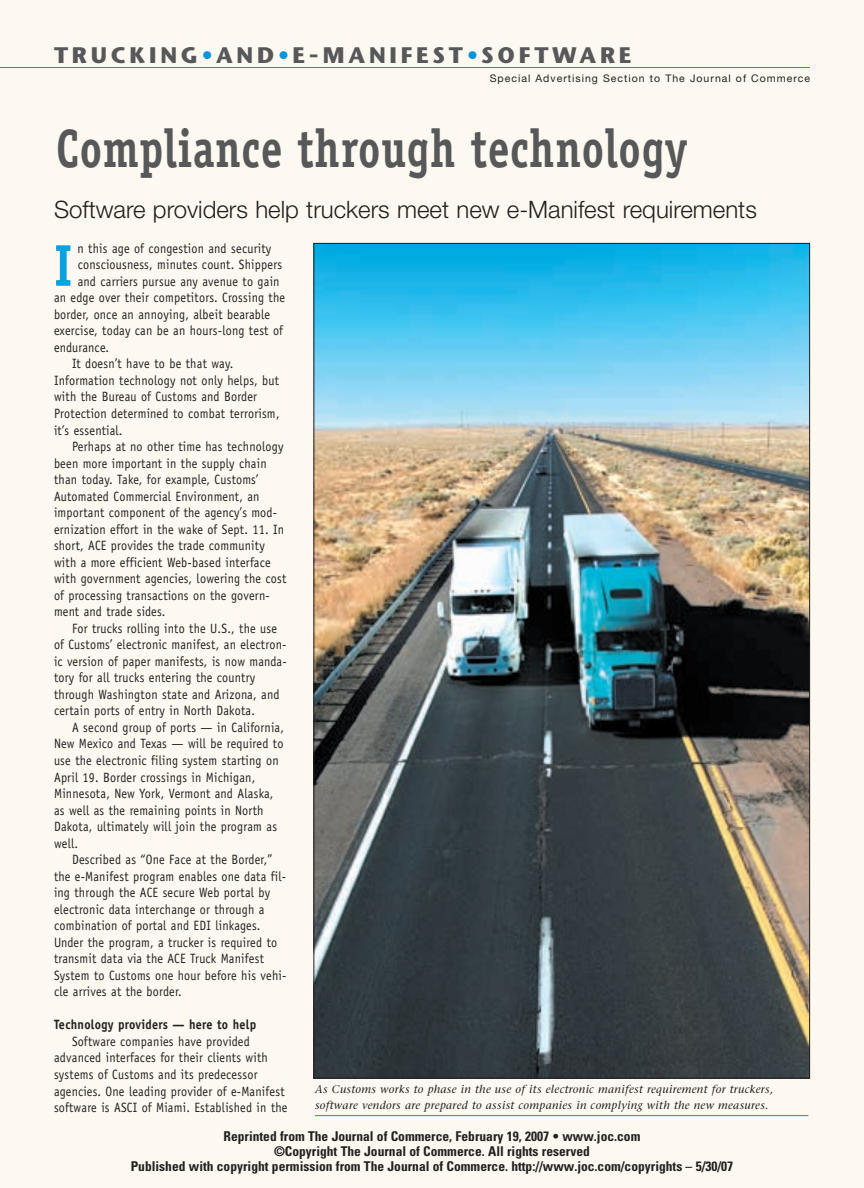
<style>
.page{position:relative;width:864px;height:1188px;background:#fef9f0}
.page>*{position:absolute;margin:0;border:0;box-sizing:border-box;transform-origin:0 0}
.t1{font:700 59.1px "Officina Sans Std";color:#08a2de;scale:.85 1}
.t2{font:700 54px "Officina Serif Std";letter-spacing:.015em;color:#57585a;scale:.8 1}
.t3{font:300 24px "Helvetica Neue LT Std";color:#231f20}
.t4{font:700 22.5px "Stone Sans";letter-spacing:.17em;color:#57585a}
.t5{font:13.5px/16.5px "Officina Sans Std";letter-spacing:.02em;color:#231f20;scale:.9 1}
.t6{font:700 condensed 13.5px/15px "Univers";color:#231f20;text-align:center}
.t7{font:700 13.5px "Officina Sans Std";letter-spacing:.02em;color:#231f20;scale:.9 1}
.t8{font:13.5px "Officina Sans Std";color:#231f20;scale:.9 1}
.t9{font:italic 11.25px/15.8px "Stone Serif";letter-spacing:.03em;color:#231f20}
.t10{font:10.5px "Helvetica Neue";letter-spacing:.095em;color:#231f20}
.s1{color:#0095d9}
.s2{font-size:30px}
.s3{font-family:"Helvetica Neue";font-stretch:normal}
</style>
<div class="page">
<hr style="left:0;top:67px;width:810px;height:1px;background:#0095d9">
<img style="left:316px;top:245px;width:492px;height:831px">
<hr style="left:315px;top:1115px;width:493px;height:1px;background:#0095d9">
<h3 class="t4" style="left:54px;top:46px;width:579px">TRUCKING<span class="s1">•</span>AND<span class="s1">•</span>E<span class="s2">-</span>MANIFEST<span class="s1">•</span>SOFTWARE</h3>
<p class="t10" style="left:490px;top:74px;width:322px">Special Advertising Section to The Journal of Commerce</p>
<h2 class="t2" style="left:57px;top:129px;width:790px">Compliance through technology</h2>
<h3 class="t3" style="left:54px;top:201px;width:704px">Software providers help truckers meet new e-Manifest requirements</h3>
<h1 class="t1" style="left:54px;top:243px;width:23px">I</h1>
<p class="t5" style="left:77px;top:241px;width:217px">n this age of congestion and security</p>
<p class="t5" style="left:78px;top:258px;width:229px">consciousness, minutes count. Shippers</p>
<p class="t5" style="left:78px;top:274px;width:226px">and carriers pursue any avenue to gain</p>
<p class="t5" style="left:54px;top:291px;width:258px">an edge over their competitors. Crossing the</p>
<p class="t5" style="left:54px;top:307px;width:242px">border, once an annoying, albeit bearable</p>
<p class="t5" style="left:54px;top:324px;width:256px">exercise, today can be an hours-long test of</p>
<p class="t5" style="left:54px;top:340px;width:63px">endurance.</p>
<p class="t5" style="left:72px;top:357px;width:181px">It doesn’t have to be that way.</p>
<p class="t5" style="left:54px;top:373px;width:252px">Information technology not only helps, but</p>
<p class="t5" style="left:54px;top:390px;width:227px">with the Bureau of Customs and Border</p>
<p class="t5" style="left:54px;top:406px;width:252px">Protection determined to combat terrorism,</p>
<p class="t5" style="left:54px;top:423px;width:78px">it’s essential.</p>
<p class="t5" style="left:72px;top:439px;width:236px">Perhaps at no other time has technology</p>
<p class="t5" style="left:54px;top:456px;width:238px">been more important in the supply chain</p>
<p class="t5" style="left:54px;top:472px;width:229px">than today. Take, for example, Customs’</p>
<p class="t5" style="left:54px;top:489px;width:230px">Automated Commercial Environment, an</p>
<p class="t5" style="left:54px;top:505px;width:250px">important component of the agency’s mod-</p>
<p class="t5" style="left:54px;top:522px;width:257px">ernization effort in the wake of Sept. 11. In</p>
<p class="t5" style="left:54px;top:539px;width:236px">short, ACE provides the trade community</p>
<p class="t5" style="left:54px;top:555px;width:242px">with a more efficient Web-based interface</p>
<p class="t5" style="left:54px;top:572px;width:260px">with government agencies, lowering the cost</p>
<p class="t5" style="left:54px;top:588px;width:241px">of processing transactions on the govern-</p>
<p class="t8" style="left:54px;top:607px;width:125px">ment and trade sides.</p>
<p class="t5" style="left:72px;top:621px;width:229px">For trucks rolling into the U.S., the use</p>
<p class="t5" style="left:54px;top:638px;width:260px">of Customs’ electronic manifest, an electron-</p>
<p class="t5" style="left:54px;top:654px;width:260px">ic version of paper manifests, is now manda-</p>
<p class="t5" style="left:54px;top:671px;width:225px">tory for all trucks entering the country</p>
<p class="t5" style="left:54px;top:687px;width:252px">through Washington state and Arizona, and</p>
<p class="t5" style="left:54px;top:704px;width:225px">certain ports of entry in North Dakota.</p>
<p class="t5" style="left:72px;top:720px;width:237px">A second group of ports — in California,</p>
<p class="t5" style="left:54px;top:737px;width:256px">New Mexico and Texas — will be required to</p>
<p class="t5" style="left:54px;top:753px;width:251px">use the electronic filing system starting on</p>
<p class="t5" style="left:54px;top:770px;width:225px">April 19. Border crossings in Michigan,</p>
<p class="t5" style="left:54px;top:786px;width:245px">Minnesota, New York, Vermont and Alaska,</p>
<p class="t5" style="left:54px;top:803px;width:234px">as well as the remaining points in North</p>
<p class="t5" style="left:54px;top:819px;width:249px">Dakota, ultimately will join the program as</p>
<p class="t5" style="left:54px;top:836px;width:28px">well.</p>
<p class="t5" style="left:72px;top:852px;width:224px">Described as “One Face at the Border,”</p>
<p class="t5" style="left:54px;top:869px;width:259px">the e-Manifest program enables one data fil-</p>
<p class="t5" style="left:54px;top:886px;width:242px">ing through the ACE secure Web portal by</p>
<p class="t5" style="left:54px;top:902px;width:236px">electronic data interchange or through a</p>
<p class="t5" style="left:54px;top:919px;width:231px">combination of portal and EDI linkages.</p>
<p class="t5" style="left:54px;top:935px;width:250px">Under the program, a trucker is required to</p>
<p class="t5" style="left:54px;top:952px;width:235px">transmit data via the ACE Truck Manifest</p>
<p class="t5" style="left:54px;top:968px;width:260px">System to Customs one hour before his vehi-</p>
<p class="t5" style="left:54px;top:985px;width:144px">cle arrives at the border.</p>
<p class="t7" style="left:54px;top:1020px;width:226px">Technology providers — here to help</p>
<p class="t5" style="left:54px;top:1034px;width:261px;text-indent:18px">Software companies have provided advanced interfaces for their clients with systems of Customs and its predecessor agencies. One leading provider of e-Manifest software is ASCI of Miami. Established in the</p>
<p class="t9" style="left:315px;top:1082px;width:460px">As Customs works to phase in the use of its electronic manifest requirement for truckers, software vendors are prepared to assist companies in complying with the new measures.</p>
<p class="t6" style="left:131px;top:1130px;width:604px">Reprinted from The Journal of Commerce, February 19, 2007 <span class="s3">•</span> www.joc.com<br><span class="s3">©</span>Copyright The Journal of Commerce. All rights reserved<br>Published with copyright permission from The Journal of Commerce. http://www.joc.com/copyrights – 5/30/07</p>
</div>
